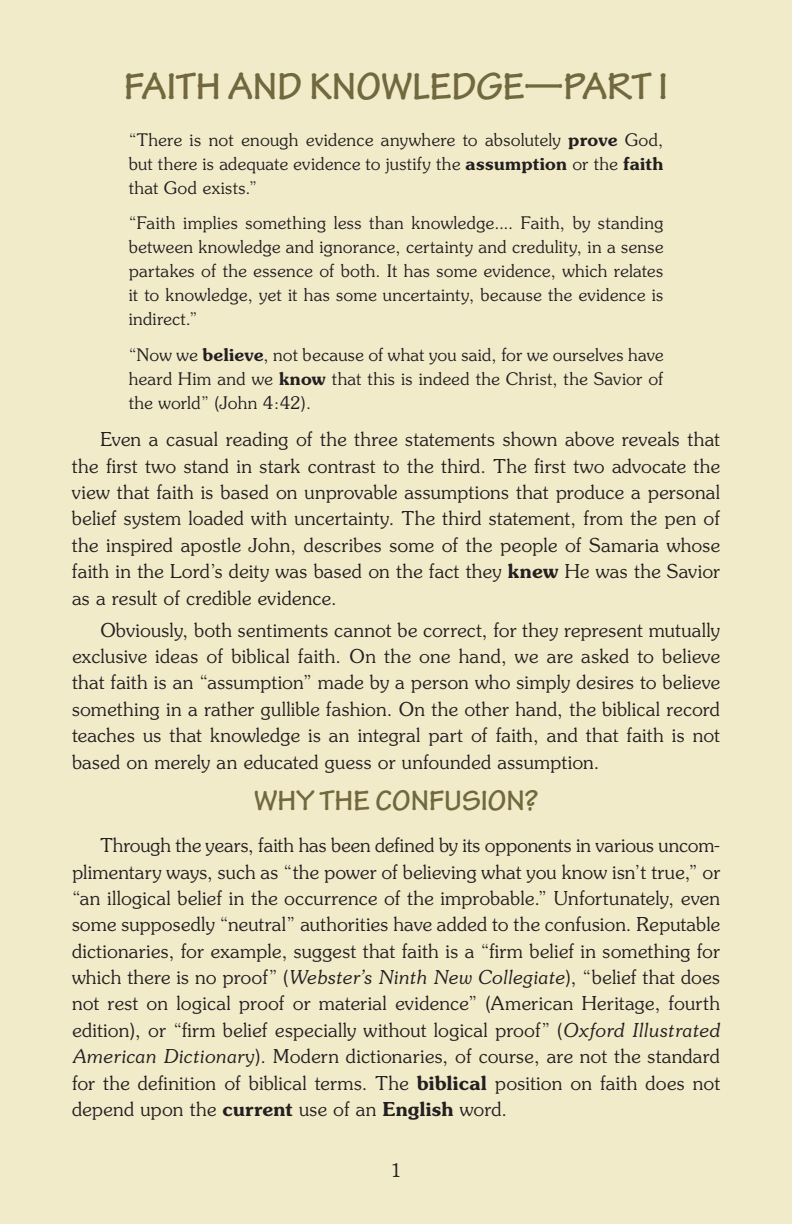
<style>
.page{position:relative;width:792px;height:1224px;background:#f2ebca}
.page>*{position:absolute;margin:0;border:0;box-sizing:border-box;transform-origin:0 0}
.Text_Title{font:700 40px "Tekton Pro";letter-spacing:-.01em;color:#71683d}
.Head_level_1{font:700 30px "Tekton Pro";color:#71683d}
.Body_Text{font:21px/26.4px "Souvenir Light DTC";letter-spacing:.015em;color:#231f20;text-align:justify}
.t1{font:20px "Souvenir Light DTC";color:#231f20}
.Poem{font:19px/24px "Souvenir Light DTC";letter-spacing:.02em;color:#231f20;text-align:justify}
.s1{font-family:"Souvenir Demi DTC"}
.s2{font-family:"Souvenir Light Italic DTC"}
</style>
<div class="page">
<p class="Text_Title" style="left:124px;top:63px;width:545px">FAITH AND KNOWLEDGE—PART I</p>
<p class="Poem" style="left:129px;top:128px;width:536px">“There is not enough evidence anywhere to absolutely <span class="s1">prove</span> God, but there is adequate evidence to justify the <span class="s1">assumption</span> or the <span class="s1">faith </span>that God exists.”</p>
<p class="Poem" style="left:129px;top:212px;width:536px">“Faith implies something less than knowledge.... Faith, by standing between knowledge and ignorance, certainty and credulity, in a sense partakes of the essence of both. It has some evidence, which relates it to knowledge, yet it has some uncertainty, because the evidence is indirect.”</p>
<p class="Poem" style="left:129px;top:343px;width:536px">“Now we <span class="s1">believe</span>, not because of what you said, for we ourselves have heard Him and we <span class="s1">know</span> that this is indeed the Christ, the Savior of the world” (John 4:42).</p>
<p class="Body_Text" style="left:72px;top:427px;width:649px;text-indent:28px">Even a casual reading of the three statements shown above reveals that the first two stand in stark contrast to the third. The first two advocate the view that faith is based on unprovable assumptions that produce a personal belief system loaded with uncertainty. The third statement, from the pen of the inspired apostle John, describes some of the people of Samaria whose faith in the Lord’s deity was based on the fact they <span class="s1">knew</span> He was the Savior as a result of credible evidence.</p>
<p class="Body_Text" style="left:72px;top:617px;width:650px;text-indent:28px">Obviously, both sentiments cannot be correct, for they represent mutually exclusive ideas of biblical faith. On the one hand, we are asked to believe that faith is an “assumption” made by a person who simply desires to believe something in a rather gullible fashion. On the other hand, the biblical record teaches us that knowledge is an integral part of faith, and that faith is not based on merely an educated guess or unfounded assumption.</p>
<p class="Head_level_1" style="left:254px;top:783px;width:286px">WHY THE CONFUSION?</p>
<p class="Body_Text" style="left:72px;top:833px;width:650px;text-indent:28px">Through the years, faith has been defined by its opponents in various uncom&shy;plimentary ways, such as “the power of believing what you know isn’t true,” or “an illogical belief in the occurrence of the improbable.” Unfortunately, even some supposedly “neutral” authorities have added to the confusion. Reputable dictionaries, for example, suggest that faith is a “firm belief in something for which there is no proof” (<span class="s2">Webster’s Ninth New Collegiate</span>), “belief that does not rest on logical proof or material evidence” (American Heritage, fourth edition), or “firm belief especially without logical proof” (<span class="s2">Oxford Illustrated American Dictionar</span>y). Modern dictionaries, of course, are not the standard for the definition of biblical terms. The <span class="s1">biblical</span> position on faith does not depend upon the <span class="s1">current</span> use of an <span class="s1">English</span> word.</p>
<p class="t1" style="left:391px;top:1160px;width:12px">1</p>
</div>
